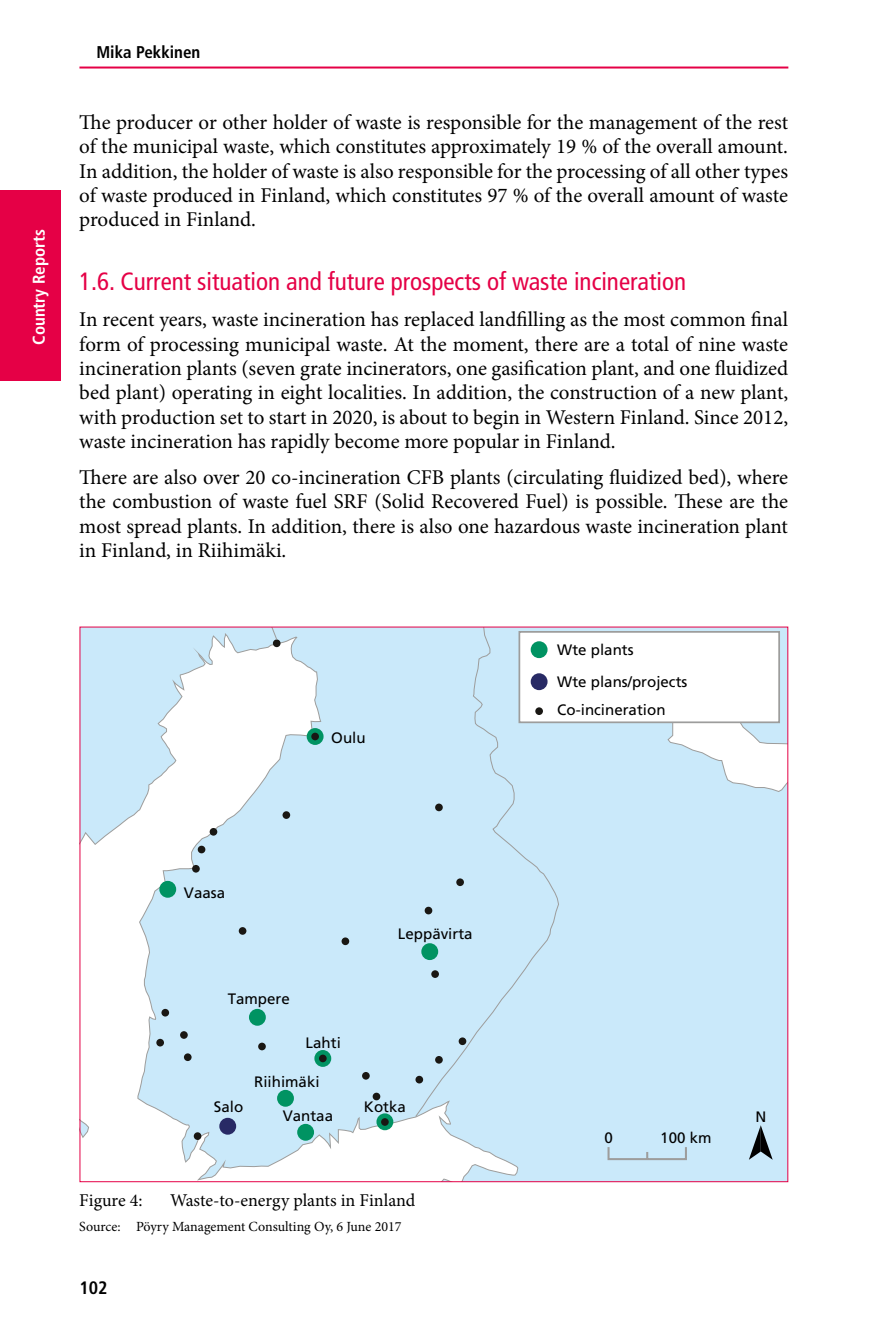
<style>
.page{position:relative;width:879px;height:1333px;background:#fff}
.page>*{position:absolute;margin:0;border:0;box-sizing:border-box;transform-origin:0 0}
.t1{font:condensed 25px "Frutiger";color:#e50046}
.t2{font:21px/24.4px "Minion Pro";color:#000;text-align:justify}
.t3{font:18px "Minion Pro";color:#000}
.t4{font:700 condensed 18px "Frutiger";color:#000}
.t5{font:700 condensed 17px "Frutiger";color:#fff}
.t6{font:700 condensed 17px "Frutiger";color:#000}
.t7{font:15.2px/31.8px "Frutiger";color:#000}
.t8{font:14px "Minion Pro";letter-spacing:-.005em;color:#000}
</style>
<div class="page">
<hr style="left:79px;top:66px;width:709px;height:2px;background:#e50046">
<div style="left:0;top:190px;width:61px;height:191px;background:#e50046"></div>
<svg style="left:81px;top:628px;width:705px;height:552px"></svg>
<p class="t5" style="left:29px;top:345px;width:117px;rotate:-90deg">Country Reports</p>
<p class="t6" style="left:96px;top:42px;width:105px">Mika Pekkinen</p>
<p class="t2" style="left:79px;top:110px;width:710px">The producer or other holder of waste is responsible for the management of the rest of the municipal waste, which constitutes approximately 19 % of the overall amount.<br>In addition, the holder of waste is also responsible for the processing of all other types of waste produced in Finland, which constitutes 97 % of the overall amount of waste produced in Finland.</p>
<p class="t1" style="left:79px;top:267px;width:608px">1.6. Current situation and future prospects of waste incineration</p>
<p class="t2" style="left:79px;top:307px;width:710px">In recent years, waste incineration has replaced landfilling as the most common final form of processing municipal waste. At the moment, there are a total of nine waste incineration plants (seven grate incinerators, one gasification plant, and one fluidized bed plant) operating in eight localities. In addition, the construction of a new plant, with production set to start in 2020, is about to begin in Western Finland. Since 2012, waste incineration has rapidly become more popular in Finland.</p>
<p class="t2" style="left:79px;top:465px;width:710px">There are also over 20 co-incineration CFB plants (circulating fluidized bed), where the combustion of waste fuel SRF (Solid Recovered Fuel) is possible. These are the most spread plants. In addition, there is also one hazardous waste incineration plant in Finland, in Riihimäki.</p>
<p class="t7" style="left:331px;top:721px;width:36px">Oulu</p>
<p class="t7" style="left:557px;top:634px;width:132px">Wte plants<br>Wte plans/projects</p>
<p class="t7" style="left:557px;top:693px;width:110px">Co-incineration</p>
<p class="t7" style="left:184px;top:876px;width:43px">Vaasa</p>
<p class="t7" style="left:228px;top:982px;width:64px">Tampere</p>
<p class="t7" style="left:306px;top:1026px;width:37px">Lahti</p>
<p class="t7" style="left:398px;top:917px;width:76px">Leppävirta</p>
<p class="t7" style="left:254px;top:1065px;width:67px">Riihimäki</p>
<p class="t7" style="left:283px;top:1099px;width:52px">Vantaa</p>
<p class="t7" style="left:214px;top:1090px;width:31px">Salo</p>
<p class="t7" style="left:364px;top:1090px;width:43px">Kotka</p>
<p class="t3" style="left:79px;top:1187px;width:65px">Figure 4:</p>
<p class="t3" style="left:170px;top:1187px;width:247px">Waste-to-energy plants in Finland</p>
<p class="t8" style="left:79px;top:1216px;width:324px">Source: Pöyry Management Consulting Oy, 6 June 2017</p>
<p class="t4" style="left:79px;top:1276px;width:30px">102</p>
<p class="t7" style="left:604px;top:1121px;width:10px">0</p>
<p class="t7" style="left:660px;top:1121px;width:53px">100 km</p>
<p class="t7" style="left:755px;top:1100px;width:12px">N</p>
</div>
